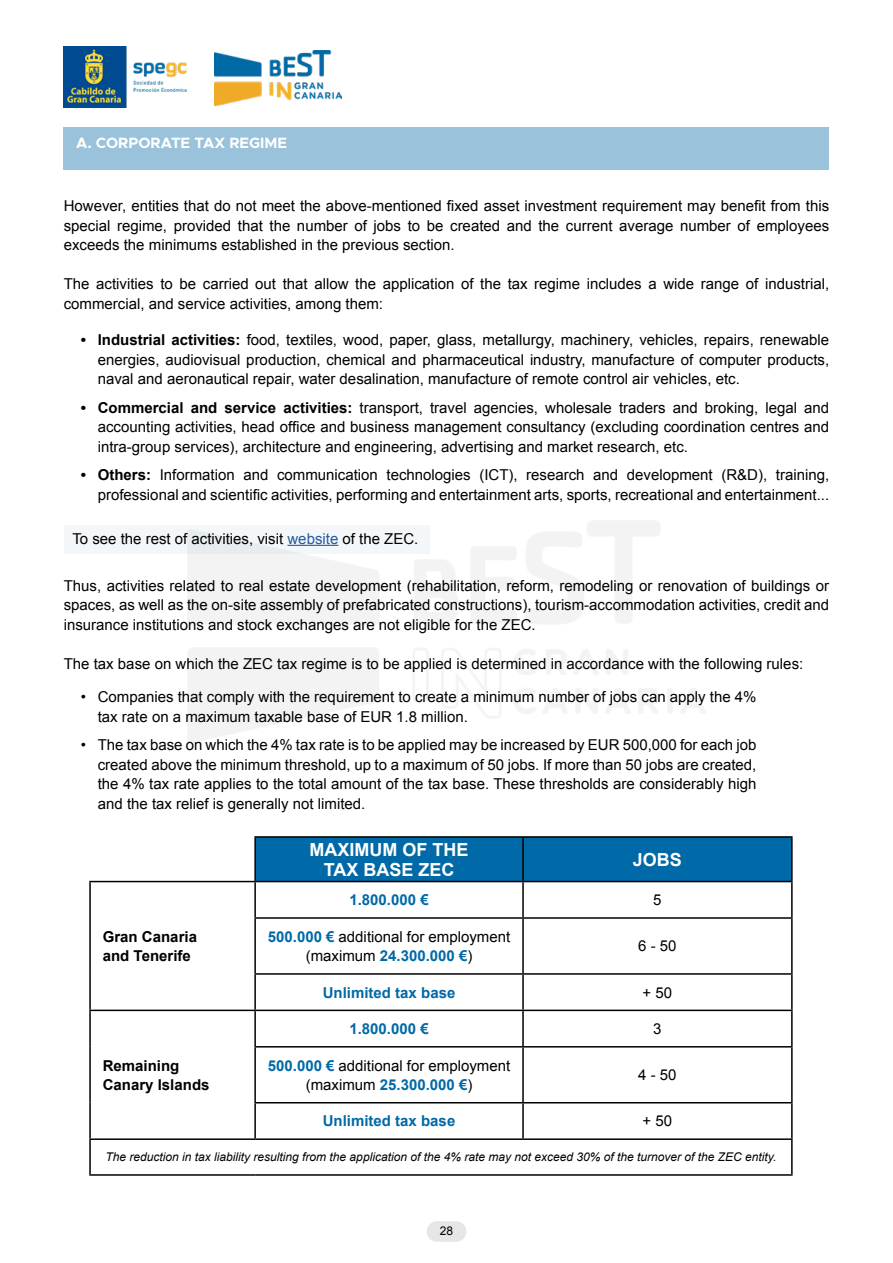
<style>
.page{position:relative;width:893px;height:1263px;background:#fff}
.page>*{position:absolute;margin:0;border:0;box-sizing:border-box;transform-origin:0 0}
.t1{font:700 18px/19.5px "Arial";color:#fff;text-align:center}
.t2{font:15px/19.5px "Arial";color:#000;text-align:justify}
.t3{font:700 15px "Arial";color:#0069a7}
.t4{font:700 15px/19.5px "Arial";color:#000}
.t5{font:700 15px "Metropolis";color:#fff}
.t6{font:italic 12px "Arial";color:#000}
.t7{font:12px "Arial";color:#000}
.s1{font-weight:700}
.s2{color:#275b9b}
.s3{font-weight:700;color:#0069a7}
</style>
<div class="page">
<div style="left:427px;top:1221px;width:39px;height:21px;background:#e6e6e6;border-radius:10px"></div>
<img style="left:214px;top:51px;width:128px;height:54px">
<img style="left:64px;top:47px;width:122px;height:61px">
<div style="left:64px;top:128px;width:765px;height:42px;background:#9ac3db"></div>
<div style="left:256px;top:838px;width:535px;height:43px;background:#0069a7"></div>
<hr style="left:522px;top:882px;width:2px;height:35px;background:#000">
<hr style="left:254px;top:917px;width:269px;height:2px;background:#000">
<hr style="left:523px;top:917px;width:270px;height:2px;background:#000">
<hr style="left:522px;top:919px;width:2px;height:54px;background:#000">
<hr style="left:254px;top:973px;width:269px;height:2px;background:#000">
<hr style="left:523px;top:973px;width:270px;height:2px;background:#000">
<hr style="left:522px;top:975px;width:2px;height:34px;background:#000">
<hr style="left:255px;top:1009px;width:268px;height:2px;background:#000">
<hr style="left:523px;top:1009px;width:270px;height:2px;background:#000">
<hr style="left:254px;top:1046px;width:269px;height:1px;background:#000">
<hr style="left:523px;top:1046px;width:270px;height:1px;background:#000">
<hr style="left:254px;top:1102px;width:269px;height:1px;background:#000">
<hr style="left:523px;top:1102px;width:270px;height:1px;background:#000">
<hr style="left:255px;top:1138px;width:268px;height:2px;background:#000">
<hr style="left:523px;top:1138px;width:270px;height:2px;background:#000">
<hr style="left:522px;top:838px;width:2px;height:43px;background:#000">
<hr style="left:522px;top:1011px;width:2px;height:35px;background:#000">
<hr style="left:522px;top:1047px;width:2px;height:55px;background:#000">
<hr style="left:522px;top:1103px;width:2px;height:35px;background:#000">
<hr style="left:791px;top:882px;width:2px;height:35px;background:#000">
<hr style="left:791px;top:919px;width:2px;height:54px;background:#000">
<hr style="left:791px;top:975px;width:2px;height:34px;background:#000">
<hr style="left:791px;top:1011px;width:2px;height:35px;background:#000">
<hr style="left:791px;top:1047px;width:2px;height:55px;background:#000">
<hr style="left:791px;top:1103px;width:2px;height:35px;background:#000">
<hr style="left:791px;top:1140px;width:2px;height:34px;background:#000">
<hr style="left:89px;top:1011px;width:2px;height:36px;background:#000">
<hr style="left:254px;top:1011px;width:2px;height:35px;background:#000">
<hr style="left:89px;top:1047px;width:2px;height:56px;background:#000">
<hr style="left:254px;top:1047px;width:2px;height:55px;background:#000">
<hr style="left:89px;top:1103px;width:2px;height:35px;background:#000">
<hr style="left:254px;top:1103px;width:2px;height:35px;background:#000">
<hr style="left:89px;top:1138px;width:166px;height:2px;background:#000">
<hr style="left:89px;top:1140px;width:2px;height:34px;background:#000">
<hr style="left:89px;top:1174px;width:166px;height:2px;background:#000">
<hr style="left:255px;top:1174px;width:268px;height:2px;background:#000">
<hr style="left:523px;top:1174px;width:270px;height:2px;background:#000">
<hr style="left:89px;top:881px;width:166px;height:1px;background:#000">
<hr style="left:89px;top:882px;width:2px;height:36px;background:#000">
<hr style="left:254px;top:882px;width:2px;height:35px;background:#000">
<hr style="left:89px;top:918px;width:2px;height:56px;background:#000">
<hr style="left:254px;top:919px;width:2px;height:54px;background:#000">
<hr style="left:89px;top:974px;width:2px;height:35px;background:#000">
<hr style="left:254px;top:975px;width:2px;height:34px;background:#000">
<hr style="left:89px;top:1009px;width:166px;height:2px;background:#000">
<hr style="left:254px;top:836px;width:269px;height:2px;background:#000">
<hr style="left:254px;top:838px;width:2px;height:43px;background:#000">
<hr style="left:523px;top:836px;width:270px;height:2px;background:#000">
<hr style="left:791px;top:838px;width:2px;height:43px;background:#000">
<hr style="left:255px;top:881px;width:268px;height:1px;background:#000">
<hr style="left:523px;top:881px;width:270px;height:1px;background:#000">
<div style="left:64px;top:525px;width:365px;height:29px;background:#f3f7fa"></div>
<hr style="left:287px;top:545px;width:51px;height:1px;background:#275b9b">
<p class="t5" style="left:76px;top:133px;width:213px">A. CORPORATE TAX REGIME</p>
<p class="t2" style="left:64px;top:196px;width:767px">However, entities that do not meet the above-mentioned fixed asset investment requirement may benefit from this special regime, provided that the number of jobs to be created and the current average number of employees exceeds the minimums established in the previous section.</p>
<p class="t2" style="left:64px;top:274px;width:767px">The activities to be carried out that allow the application of the tax regime includes a wide range of industrial, commercial, and service activities, among them:</p>
<p class="t2" style="left:98px;top:330px;width:733px;text-indent:-17px"><span class="s1">• Industrial activities:</span> food, textiles, wood, paper, glass, metallurgy, machinery, vehicles, repairs, renewable energies, audiovisual production, chemical and pharmaceutical industry, manufacture of computer products, naval and aeronautical repair, water desalination, manufacture of remote control air vehicles, etc.</p>
<p class="t2" style="left:98px;top:398px;width:733px;text-indent:-17px"><span class="s1">• Commercial and service activities:</span> transport, travel agencies, wholesale traders and broking, legal and accounting activities, head office and business management consultancy (excluding coordination centres and intra-group services), architecture and engineering, advertising and market research, etc.</p>
<p class="t2" style="left:81px;top:465px;width:750px;text-align:right"><span class="s1">• Others:</span> Information and communication technologies (ICT), research and development (R&amp;D), training, professional and scientific activities, performing and entertainment arts, sports, recreational and entertainment...</p>
<p class="t2" style="left:72px;top:529px;width:347px">To see the rest of activities, visit <span class="s2">website</span> of the ZEC.</p>
<p class="t2" style="left:64px;top:576px;width:767px">Thus, activities related to real estate development (rehabilitation, reform, remodeling or renovation of buildings or spaces, as well as the on-site assembly of prefabricated constructions), tourism-accommodation activities, credit and insurance institutions and stock exchanges are not eligible for the ZEC.</p>
<p class="t2" style="left:64px;top:654px;width:741px">The tax base on which the ZEC tax regime is to be applied is determined in accordance with the following rules:</p>
<p class="t2" style="left:98px;top:687px;width:660px;text-indent:-17px">• Companies that comply with the requirement to create a minimum number of jobs can apply the 4% tax rate on a maximum taxable base of EUR 1.8 million.</p>
<p class="t2" style="left:98px;top:735px;width:660px;text-indent:-17px">• The tax base on which the 4% tax rate is to be applied may be increased by EUR 500,000 for each job created above the minimum threshold, up to a maximum of 50 jobs. If more than 50 jobs are created, the 4% tax rate applies to the total amount of the tax base. These thresholds are considerably high and the tax relief is generally not limited.</p>
<p class="t1" style="left:310px;top:840px;width:160px">MAXIMUM OF THE<br>TAX BASE ZEC</p>
<p class="t1" style="left:633px;top:850px;width:51px">JOBS</p>
<p class="t4" style="left:103px;top:927px;width:96px">Gran Canaria and Tenerife</p>
<p class="t3" style="left:349px;top:890px;width:81px">1.800.000 €</p>
<p class="t2" style="left:653px;top:890px;width:10px">5</p>
<p class="t2" style="left:268px;top:927px;width:244px;text-align:center"><span class="s3">500.000 €</span> additional for employment (maximum <span class="s3">24.300.000 €</span>)</p>
<p class="t2" style="left:638px;top:936px;width:40px">6 - 50</p>
<p class="t3" style="left:323px;top:982px;width:134px">Unlimited tax base</p>
<p class="t2" style="left:643px;top:983px;width:31px">+ 50</p>
<p class="t3" style="left:349px;top:1019px;width:81px">1.800.000 €</p>
<p class="t2" style="left:653px;top:1019px;width:10px">3</p>
<p class="t2" style="left:268px;top:1056px;width:244px;text-align:center"><span class="s3">500.000 €</span> additional for employment (maximum <span class="s3">25.300.000 €</span>)</p>
<p class="t2" style="left:638px;top:1065px;width:40px">4 - 50</p>
<p class="t3" style="left:323px;top:1111px;width:134px">Unlimited tax base</p>
<p class="t2" style="left:643px;top:1111px;width:31px">+ 50</p>
<p class="t6" style="left:106px;top:1149px;width:672px">The reduction in tax liability resulting from the application of the 4% rate may not exceed 30% of the turnover of the ZEC entity.</p>
<p class="t4" style="left:103px;top:1056px;width:108px">Remaining<br>Canary Islands</p>
<p class="t7" style="left:440px;top:1223px;width:15px">28</p>
</div>
